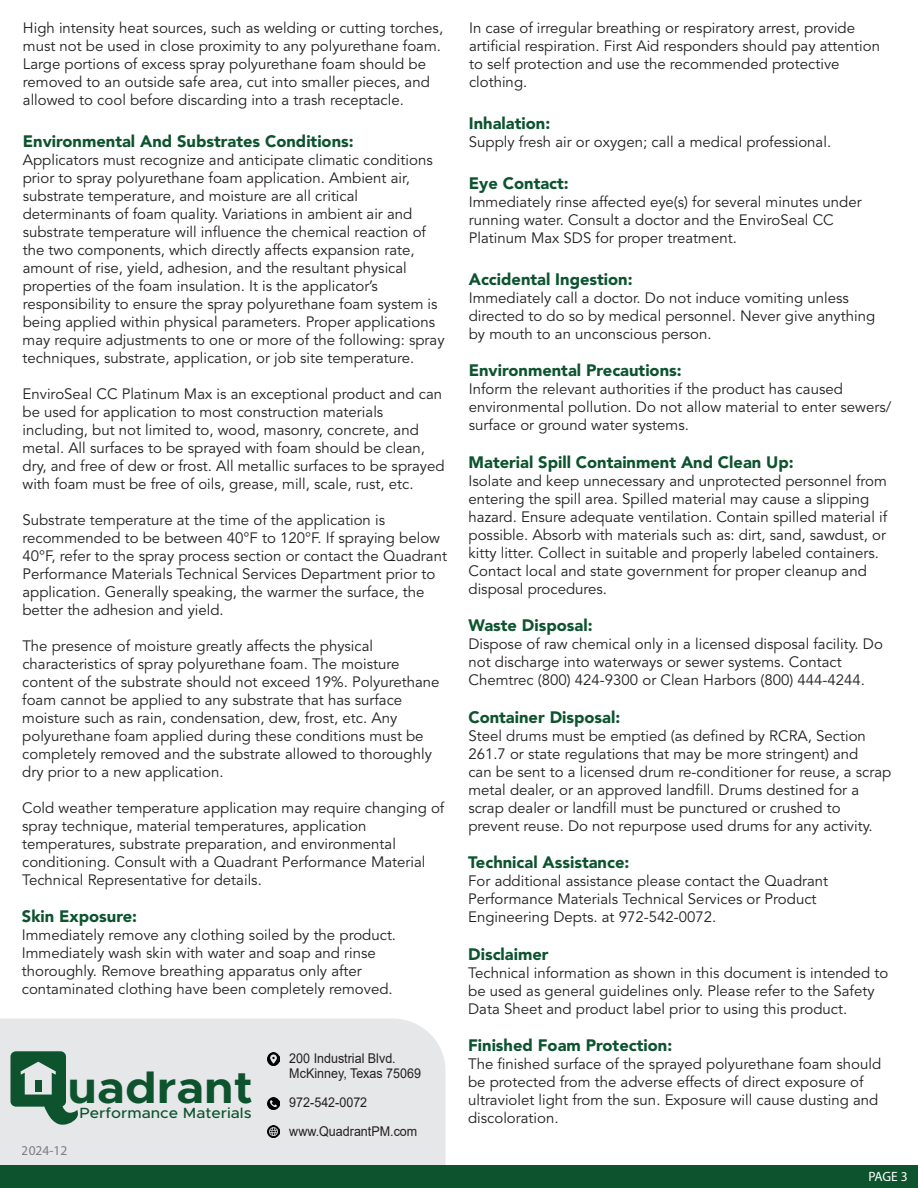
<style>
.page{position:relative;width:918px;height:1188px;background:#fff}
.page>*{position:absolute;margin:0;border:0;box-sizing:border-box;transform-origin:0 0}
.t1{font:700 45px "Metropolis";color:#0c532e;scale:1.07 1}
.t2{font:900 16.5px "Avenir LT Std";color:#0c532e}
.t3{font:15px/18px "Avenir LT Std";color:#231f20}
.t4{font:500 14.85px "Metropolis";color:#0c532e;scale:1.07 1}
.t5{font:13.5px/14.5px "Arial";color:#231f20;scale:.93 1}
.t6{font:13.5px "Myriad Pro";color:#231f20}
.t7{font:13.5px "Myriad Pro";color:#fff}
</style>
<div class="page">
<div style="left:0;top:1018px;width:446px;height:147px;background:#e6e7e9"></div>
<svg style="left:267px;top:1053px;width:13px;height:12px"></svg>
<svg style="left:267px;top:1126px;width:13px;height:12px"></svg>
<svg style="left:268px;top:1098px;width:11px;height:11px"></svg>
<svg style="left:10px;top:1051px;width:68px;height:75px;background:#739987"></svg>
<div style="left:35px;top:1080px;width:7px;height:12px;background:#0c532e"></div>
<div style="left:0;top:1165px;width:918px;height:23px;background:#0c532e"></div>
<p class="t3" style="left:23px;top:19px;width:422px">High intensity heat sources, such as welding or cutting torches, must not be used in close proximity to any polyurethane foam.<br>Large portions of excess spray polyurethane foam should be removed to an outside safe area, cut into smaller pieces, and allowed to cool before discarding into a trash receptacle.</p>
<p class="t2" style="left:23px;top:131px;width:332px">Environmental And Substrates Conditions:</p>
<p class="t3" style="left:23px;top:151px;width:423px">Applicators must recognize and anticipate climatic conditions prior to spray polyurethane foam application. Ambient air, substrate temperature, and moisture are all critical determinants of foam quality. Variations in ambient air and substrate temperature will influence the chemical reaction of the two components, which directly affects expansion rate, amount of rise, yield, adhesion, and the resultant physical properties of the foam insulation. It is the applicator’s responsibility to ensure the spray polyurethane foam system is being applied within physical parameters. Proper applications may require adjustments to one or more of the following: spray techniques, substrate, application, or job site temperature.</p>
<p class="t3" style="left:23px;top:385px;width:424px">EnviroSeal CC Platinum Max is an exceptional product and can be used for application to most construction materials including, but not limited to, wood, masonry, concrete, and metal. All surfaces to be sprayed with foam should be clean, dry, and free of dew or frost. All metallic surfaces to be sprayed with foam must be free of oils, grease, mill, scale, rust, etc.</p>
<p class="t3" style="left:22px;top:511px;width:426px">Substrate temperature at the time of the application is recommended to be between 40°F to 120°F. If spraying below 40°F, refer to the spray process section or contact the Quadrant Performance Materials Technical Services Department prior to application. Generally speaking, the warmer the surface, the better the adhesion and yield.</p>
<p class="t3" style="left:22px;top:637px;width:419px">The presence of moisture greatly affects the physical characteristics of spray polyurethane foam. The moisture content of the substrate should not exceed 19%. Polyurethane foam cannot be applied to any substrate that has surface moisture such as rain, condensation, dew, frost, etc. Any polyurethane foam applied during these conditions must be completely removed and the substrate allowed to thoroughly dry prior to a new application.</p>
<p class="t3" style="left:22px;top:799px;width:424px">Cold weather temperature application may require changing of spray technique, material temperatures, application temperatures, substrate preparation, and environmental conditioning. Consult with a Quadrant Performance Material Technical Representative for details.</p>
<p class="t2" style="left:22px;top:907px;width:117px">Skin Exposure:</p>
<p class="t3" style="left:22px;top:927px;width:376px">Immediately remove any clothing soiled by the product.<br>Immediately wash skin with water and soap and rinse thoroughly. Remove breathing apparatus only after contaminated clothing have been completely removed.</p>
<h1 class="t1" style="left:68px;top:1059px;width:175px">uadrant</h1>
<p class="t4" style="left:80px;top:1104px;width:162px">Performance Materials</p>
<p class="t6" style="left:22px;top:1142px;width:47px">2024-12</p>
<p class="t5" style="left:289px;top:1051px;width:143px">200 Industrial Blvd.<br>McKinney, Texas 75069</p>
<p class="t5" style="left:289px;top:1087px;width:139px;line-height:29.1px">972-542-0072 www.QuadrantPM.com</p>
<p class="t3" style="left:469px;top:19px;width:412px">In case of irregular breathing or respiratory arrest, provide artificial respiration. First Aid responders should pay attention to self protection and use the recommended protective clothing.</p>
<p class="t2" style="left:469px;top:113px;width:83px">Inhalation:</p>
<p class="t3" style="left:469px;top:133px;width:364px">Supply fresh air or oxygen; call a medical professional.</p>
<p class="t2" style="left:469px;top:173px;width:101px">Eye Contact:</p>
<p class="t3" style="left:469px;top:193px;width:394px">Immediately rinse affected eye(s) for several minutes under running water. Consult a doctor and the EnviroSeal CC<br>Platinum Max SDS for proper treatment.</p>
<p class="t2" style="left:469px;top:269px;width:165px">Accidental Ingestion:</p>
<p class="t3" style="left:469px;top:289px;width:408px">Immediately call a doctor. Do not induce vomiting unless directed to do so by medical personnel. Never give anything by mouth to an unconscious person.</p>
<p class="t2" style="left:469px;top:361px;width:214px">Environmental Precautions:</p>
<p class="t3" style="left:469px;top:381px;width:424px">Inform the relevant authorities if the product has caused environmental pollution. Do not allow material to enter sewers/ surface or ground water systems.</p>
<p class="t2" style="left:469px;top:452px;width:327px">Material Spill Containment And Clean Up:</p>
<p class="t3" style="left:469px;top:472px;width:420px">Isolate and keep unnecessary and unprotected personnel from entering the spill area. Spilled material may cause a slipping hazard. Ensure adequate ventilation. Contain spilled material if possible. Absorb with materials such as: dirt, sand, sawdust, or kitty litter. Collect in suitable and properly labeled containers.<br>Contact local and state government for proper cleanup and disposal procedures.</p>
<p class="t2" style="left:469px;top:616px;width:126px">Waste Disposal:</p>
<p class="t3" style="left:468px;top:636px;width:416px">Dispose of raw chemical only in a licensed disposal facility. Do not discharge into waterways or sewer systems. Contact<br>Chemtrec (800) 424-9300 or Clean Harbors (800) 444-4244.</p>
<p class="t2" style="left:468px;top:707px;width:153px">Container Disposal:</p>
<p class="t3" style="left:468px;top:727px;width:425px">Steel drums must be emptied (as defined by RCRA, Section 261.7 or state regulations that may be more stringent) and<br>can be sent to a licensed drum re-conditioner for reuse, a scrap metal dealer, or an approved landfill. Drums destined for a scrap dealer or landfill must be punctured or crushed to prevent reuse. Do not repurpose used drums for any activity.</p>
<p class="t2" style="left:468px;top:853px;width:163px">Technical Assistance:</p>
<p class="t3" style="left:468px;top:873px;width:362px">For additional assistance please contact the Quadrant<br>Performance Materials Technical Services or Product<br>Engineering Depts. at 972-542-0072.</p>
<p class="t2" style="left:468px;top:944px;width:82px">Disclaimer</p>
<p class="t3" style="left:468px;top:964px;width:422px">Technical information as shown in this document is intended to be used as general guidelines only. Please refer to the Safety<br>Data Sheet and product label prior to using this product.</p>
<p class="t2" style="left:468px;top:1036px;width:206px">Finished Foam Protection:</p>
<p class="t3" style="left:468px;top:1056px;width:415px">The finished surface of the sprayed polyurethane foam should be protected from the adverse effects of direct exposure of ultraviolet light from the sun. Exposure will cause dusting and discoloration.</p>
<p class="t7" style="left:868px;top:1168px;width:41px">PAGE 3</p>
</div>
